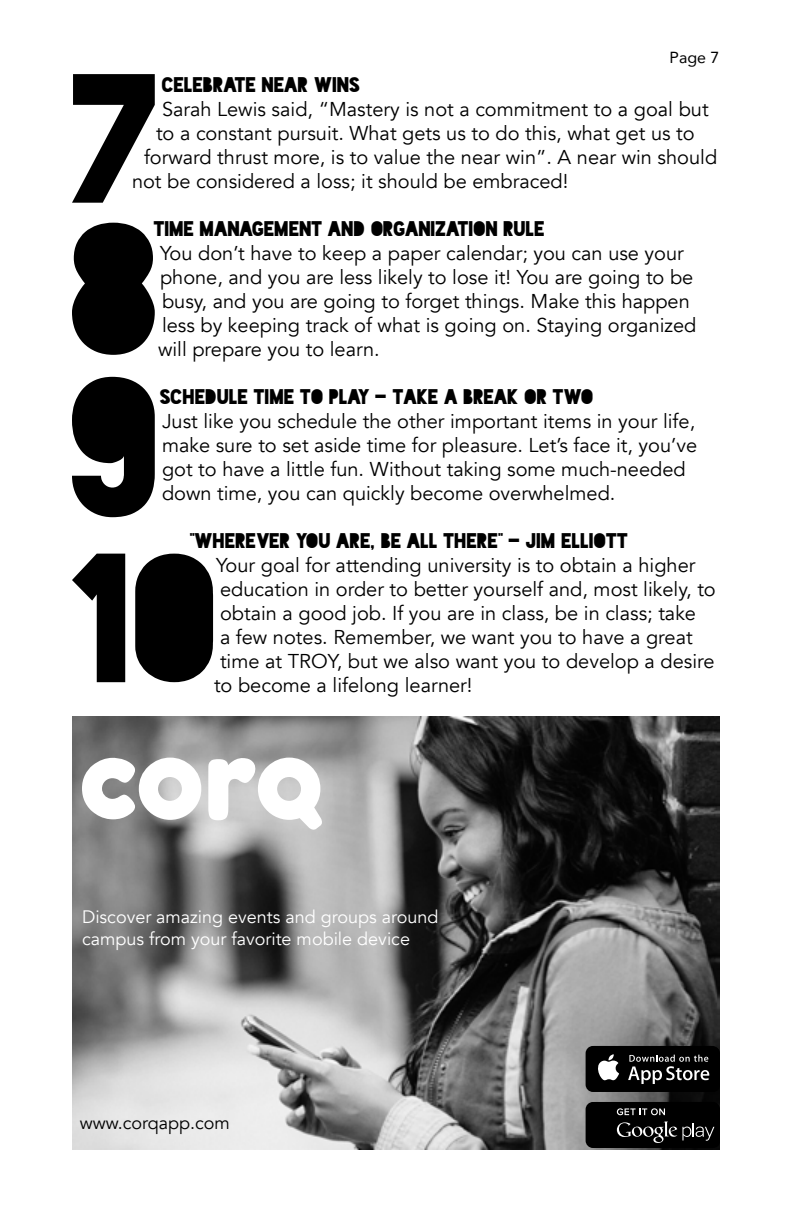
<style>
.page{position:relative;width:792px;height:1224px;background:#fff}
.page>*{position:absolute;margin:0;border:0;box-sizing:border-box;transform-origin:0 0}
.t1{font:20px/24px "Avenir";color:#000}
.t2{font:20px "Blackout Midnight";color:#000}
.t3{font:18px/21.6px "Avenir";color:#fff}
.t4{font:18px "Avenir";color:#000}
.t5{font:16px "Avenir";color:#000}
</style>
<div class="page">
<svg style="left:72px;top:554px;width:141px;height:128px"></svg>
<svg style="left:72px;top:74px;width:83px;height:129px"></svg>
<svg style="left:72px;top:223px;width:83px;height:132px"></svg>
<svg style="left:72px;top:377px;width:83px;height:140px"></svg>
<img style="left:72px;top:717px;width:648px;height:432px">
<div style="left:586px;top:1046px;width:134px;height:46px;background:#000;border-radius:7px"></div>
<svg style="left:598px;top:1054px;width:21px;height:26px"></svg>
<svg style="left:628px;top:1055px;width:81px;height:29px"></svg>
<div style="left:586px;top:1102px;width:134px;height:46px;background:#000;border-radius:7px"></div>
<svg style="left:617px;top:1122px;width:97px;height:21px"></svg>
<svg style="left:617px;top:1108px;width:48px;height:7px"></svg>
<svg style="left:82px;top:758px;width:119px;height:62px"></svg>
<svg style="left:208px;top:758px;width:114px;height:72px"></svg>
<p class="t5" style="left:670px;top:45px;width:51px">Page 7</p>
<p class="t2" style="left:162px;top:76px;width:200px">CELEBRATE NEAR WINS</p>
<p class="t1" style="left:162px;top:97px;width:548px">Sarah Lewis said, “Mastery is not a commitment to a goal but</p>
<p class="t1" style="left:156px;top:121px;width:540px">to a constant pursuit. What gets us to do this, what get us to</p>
<p class="t1" style="left:144px;top:145px;width:575px">forward thrust more, is to value the near win”. A near win should</p>
<p class="t1" style="left:132px;top:169px;width:438px">not be considered a loss; it should be embraced!</p>
<p class="t2" style="left:154px;top:220px;width:393px">TIME MANAGEMENT AND ORGANIZATION RULE</p>
<p class="t1" style="left:158px;top:241px;width:540px">You don’t have to keep a paper calendar; you can use your phone, and you are less likely to lose it! You are going to be busy, and you are going to forget things. Make this happen less by keeping track of what is going on. Staying organized will prepare you to learn.</p>
<p class="t2" style="left:160px;top:388px;width:435px">SCHEDULE TIME TO PLAY – TAKE A BREAK OR TWO</p>
<p class="t1" style="left:162px;top:409px;width:537px">Just like you schedule the other important items in your life, make sure to set aside time for pleasure. Let’s face it, you’ve got to have a little fun. Without taking some much-needed down time, you can quickly become overwhelmed.</p>
<p class="t2" style="left:190px;top:532px;width:440px">“WHEREVER YOU ARE, BE ALL THERE” – JIM ELLIOTT</p>
<p class="t1" style="left:216px;top:553px;width:481px">Your goal for attending university is to obtain a higher</p>
<p class="t1" style="left:220px;top:577px;width:497px">education in order to better yourself and, most likely, to</p>
<p class="t1" style="left:220px;top:601px;width:478px">obtain a good job. If you are in class, be in class; take</p>
<p class="t1" style="left:220px;top:625px;width:474px">a few notes. Remember, we want you to have a great</p>
<p class="t1" style="left:220px;top:649px;width:496px">time at TROY, but we also want you to develop a desire</p>
<p class="t1" style="left:214px;top:673px;width:260px">to become a lifelong learner!</p>
<p class="t3" style="left:82px;top:906px;width:358px">Discover amazing events and groups around campus from your favorite mobile device</p>
<p class="t4" style="left:80px;top:1112px;width:152px">www.corqapp.com</p>
</div>
